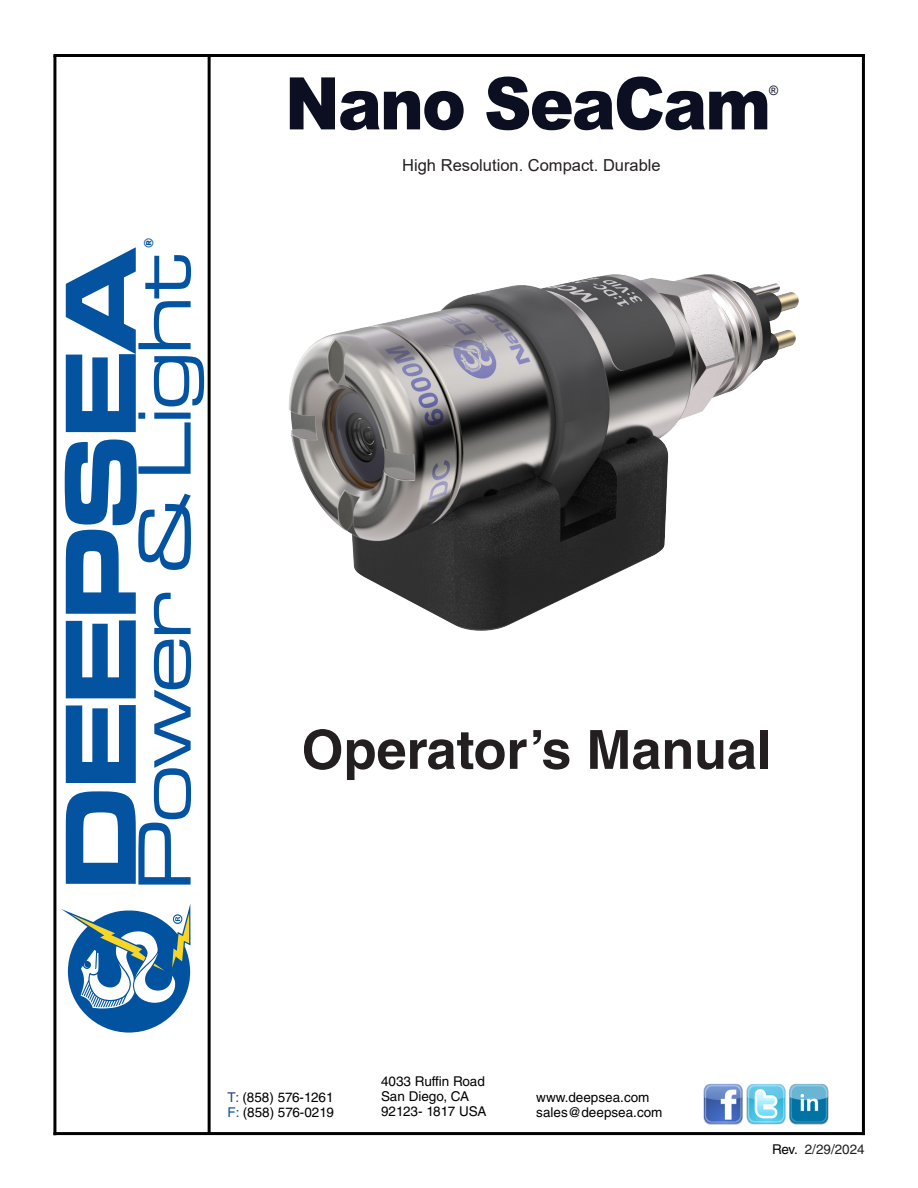
<style>
.page{position:relative;width:918px;height:1188px;background:#fff}
.page>*{position:absolute;margin:0;border:0;box-sizing:border-box;transform-origin:0 0}
.t1{font:105px "Microgramma D Bold Exte";color:#0353a0}
.t2{font:78.3px "Microgramma D Medi Exte";color:#0353a0;scale:1.07 1}
.t3{font:900 72.6px "Arial";letter-spacing:-.03em;color:#0c0e22;scale:.91 1}
.t4{font:700 54px "Helvetica LT Std";color:#231f20}
.t5{font:16.5px "Arial";color:#231f20}
.t6{font:13.5px/15px "Helvetica LT Std";color:#000}
.t7{font:13.5px "Helvetica LT Std";color:#231f20}
.t8{font:600 13.05px "Franklin Gothic";color:#0153a0}
.t9{font:13.05px "Arial";color:#0c0e22;scale:.94 1}
.s1{color:#253f8e}
.s2{color:#0353a0}
.s3{color:#000}
</style>
<div class="page">
<hr style="left:53px;top:55px;width:3px;height:1080px;background:#010101">
<hr style="left:208px;top:55px;width:3px;height:1080px;background:#010101">
<hr style="left:862px;top:55px;width:3px;height:1080px;background:#010101">
<hr style="left:53px;top:54px;width:812px;height:3px;background:#010101">
<hr style="left:53px;top:1132px;width:812px;height:3px;background:#010101">
<img style="left:703px;top:1084px;width:126px;height:41px">
<svg style="left:61px;top:904px;width:130px;height:129px"></svg>
<img style="left:207px;top:211px;width:658px;height:462px">
<p class="t8" style="left:141px;top:248px;width:12px;rotate:-90deg">®</p>
<h1 class="t1" style="left:30px;top:889px;width:645px;rotate:-90deg">DEEPSEA</h1>
<h2 class="t2" style="left:115px;top:889px;width:595px;rotate:-90deg">Power &amp; Light</h2>
<p class="t3" style="left:285px;top:51px;width:536px">Nano SeaCam</p>
<p class="t9" style="left:769px;top:81px;width:11px">®</p>
<p class="t5" style="left:402px;top:154px;width:260px">High Resolution. Compact. Durable</p>
<h3 class="t4" style="left:302px;top:717px;width:472px">Operator’s Manual</h3>
<p class="t6" style="left:381px;top:1074px;width:107px">4033 Ruffin Road<br>San Diego, CA<br>92123- 1817 USA</p>
<p class="t6" style="left:228px;top:1089px;width:108px"><span class="s1">T:</span> (858) 576-1261<br><span class="s2">F:</span> (858) 576-0219</p>
<p class="t6" style="left:536px;top:1089px;width:128px">www.deepsea.com sales@deepsea.com</p>
<p class="t7" style="left:772px;top:1142px;width:94px"><span class="s3">Rev.</span> 2/29/2024</p>
</div>
